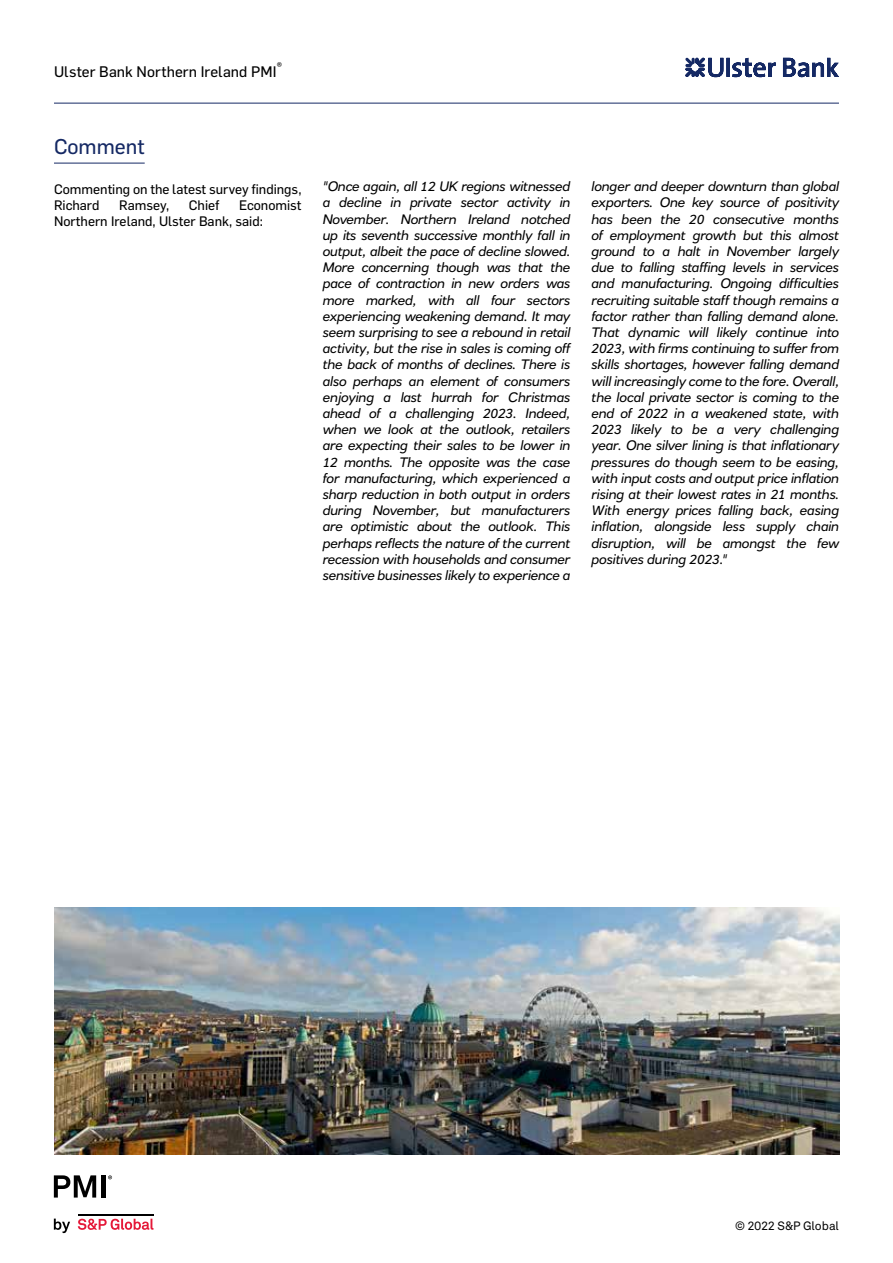
<style>
.page{position:relative;width:893px;height:1263px;background:#fff}
.page>*{position:absolute;margin:0;border:0;box-sizing:border-box;transform-origin:0 0}
.t1{font:21px "Flama Basic";color:#152964}
.t2{font:15px "Flama Basic";letter-spacing:.005em;color:#000}
.t3{font:italic 13.5px/16.2px "RN House Sans";color:#000;text-align:justify}
.t4{font:13.5px/16.2px "Flama Basic";color:#000}
.t5{font:12px "Akkurat LL";color:#000}
.t6{font:10.5px "Flama Basic";color:#000}
</style>
<div class="page">
<hr style="left:54px;top:103px;width:785px;height:1px;background:#152964">
<svg style="left:685px;top:58px;width:154px;height:19px"></svg>
<svg style="left:54px;top:1218px;width:16px;height:15px"></svg>
<svg style="left:78px;top:1218px;width:75px;height:12px"></svg>
<hr style="left:78px;top:1213px;width:75px;height:2px;background:#000">
<svg style="left:54px;top:1175px;width:42px;height:22px"></svg>
<div style="left:101px;top:1175px;width:5px;height:22px;background:#000"></div>
<svg style="left:108px;top:1175px;width:4px;height:4px"></svg>
<hr style="left:54px;top:163px;width:91px;height:1px;background:#152964">
<img style="left:54px;top:908px;width:785px;height:246px">
<p class="t6" style="left:277px;top:59px;width:7px">®</p>
<p class="t2" style="left:54px;top:61px;width:224px">Ulster Bank Northern Ireland PMI</p>
<h1 class="t1" style="left:54px;top:132px;width:92px">Comment</h1>
<p class="t4" style="left:54px;top:180px;width:249px">Commenting on the latest survey findings,<br>Richard</p>
<p class="t4" style="left:119px;top:196px;width:52px">Ramsey,</p>
<p class="t4" style="left:189px;top:196px;width:32px">Chief</p>
<p class="t4" style="left:54px;top:196px;width:249px;text-indent:185px">Economist<br>Northern Ireland, Ulster Bank, said:</p>
<p class="t3" style="left:323px;top:178px;width:249px">"Once again, all 12 UK regions witnessed a decline in private sector activity in November. Northern Ireland notched up its seventh successive monthly fall in output, albeit the pace of decline slowed.<br>More concerning though was that the pace of contraction in new orders was more marked, with all four sectors experiencing weakening demand. It may seem surprising to see a rebound in retail activity, but the rise in sales is coming off the back of months of declines. There is also perhaps an element of consumers enjoying a last hurrah for Christmas ahead of a challenging 2023. Indeed, when we look at the outlook, retailers are expecting their sales to be lower in 12 months. The opposite was the case for manufacturing, which experienced a sharp reduction in both output in orders during November, but manufacturers are optimistic about the outlook. This perhaps reflects the nature of the current recession with households and consumer sensitive businesses likely to experience a</p>
<p class="t3" style="left:591px;top:178px;width:249px">longer and deeper downturn than global exporters. One key source of positivity has been the 20 consecutive months of employment growth but this almost ground to a halt in November largely due to falling staffing levels in services and manufacturing. Ongoing difficulties recruiting suitable staff though remains a factor rather than falling demand alone.<br>That dynamic will likely continue into 2023, with firms continuing to suffer from skills shortages, however falling demand will increasingly come to the fore. Overall, the local private sector is coming to the end of 2022 in a weakened state, with 2023 likely to be a very challenging year. One silver lining is that inflationary pressures do though seem to be easing, with input costs and output price inflation rising at their lowest rates in 21 months.<br>With energy prices falling back, easing inflation, alongside less supply chain disruption, will be amongst the few positives during 2023."</p>
<p class="t5" style="left:735px;top:1216px;width:105px">© 2022 S&amp;P Global</p>
</div>
